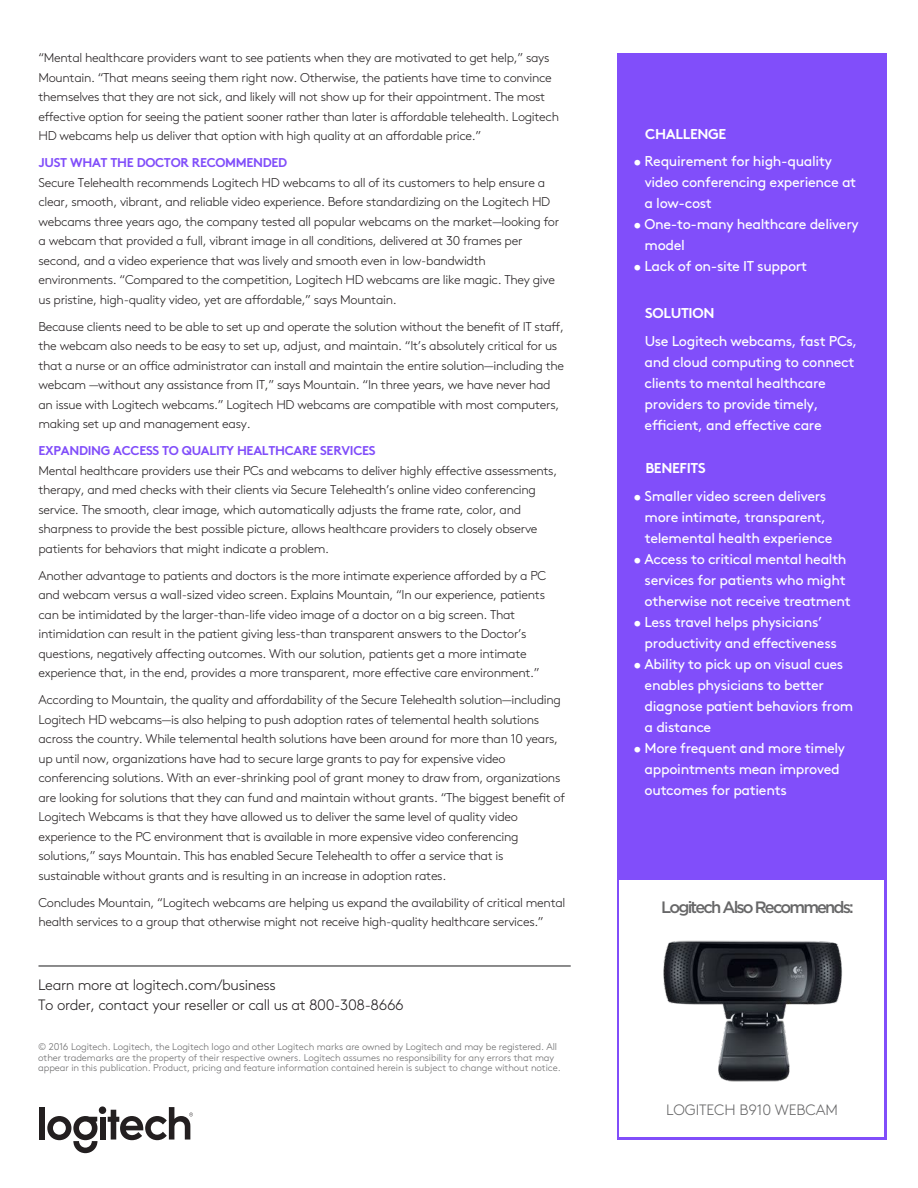
<style>
.page{position:relative;width:918px;height:1188px;background:#fff}
.page>*{position:absolute;margin:0;border:0;box-sizing:border-box;transform-origin:0 0}
.t1{font:500 16.5px "Gotham";letter-spacing:-.115em;color:#676768}
.t2{font:300 15px/19.5px "Brown Std";letter-spacing:-.025em;color:#231f20}
.t3{font:300 15px "Brown Std";letter-spacing:-.01em;color:#676768}
.t4{font:14.25px/21px "Brown Std";letter-spacing:-.025em;color:#fff}
.t5{font:700 14.25px "Brown Std";letter-spacing:-.025em;color:#fff}
.t6{font:300 12.75px/19.5px "Brown Std";letter-spacing:-.025em;color:#231f20}
.t7{font:700 12.75px "Brown Std";letter-spacing:-.025em;color:#814efa}
.t8{font:300 9.75px/10.8px "Brown Std";letter-spacing:-.01em;color:#676768}
</style>
<div class="page">
<div style="left:40px;top:1107px;width:5px;height:33px;background:#231f20"></div>
<div style="left:100px;top:1117px;width:5px;height:23px;background:#231f20"></div>
<svg style="left:47px;top:1116px;width:50px;height:37px"></svg>
<svg style="left:108px;top:1107px;width:85px;height:33px"></svg>
<div style="left:99px;top:1106px;width:7px;height:8px;background:#231f20;border-radius:50%"></div>
<div style="left:617px;top:53px;width:270px;height:1087px;background:#814efa"></div>
<div style="left:620px;top:880px;width:264px;height:257px;background:#fff"></div>
<hr style="left:38px;top:965px;width:533px;height:2px;background:#676768">
<img style="left:663px;top:940px;width:179px;height:142px">
<p class="t6" style="left:38px;top:48px;width:522px">“Mental healthcare providers want to see patients when they are motivated to get help,” says Mountain. “That means seeing them right now. Otherwise, the patients have time to convince themselves that they are not sick, and likely will not show up for their appointment. The most effective option for seeing the patient sooner rather than later is affordable telehealth. Logitech HD webcams help us deliver that option with high quality at an affordable price.”</p>
<p class="t7" style="left:38px;top:155px;width:250px">JUST WHAT THE DOCTOR RECOMMENDED</p>
<p class="t6" style="left:38px;top:173px;width:522px">Secure Telehealth recommends Logitech HD webcams to all of its customers to help ensure a clear, smooth, vibrant, and reliable video experience. Before standardizing on the Logitech HD webcams three years ago, the company tested all popular webcams on the market—looking for a webcam that provided a full, vibrant image in all conditions, delivered at 30 frames per second, and a video experience that was lively and smooth even in low-bandwidth environments. “Compared to the competition, Logitech HD webcams are like magic. They give us pristine, high-quality video, yet are affordable,” says Mountain.</p>
<p class="t6" style="left:38px;top:317px;width:527px">Because clients need to be able to set up and operate the solution without the benefit of IT staff, the webcam also needs to be easy to set up, adjust, and maintain. “It’s absolutely critical for us that a nurse or an office administrator can install and maintain the entire solution—including the webcam —without any assistance from IT,” says Mountain. “In three years, we have never had an issue with Logitech webcams.” Logitech HD webcams are compatible with most computers, making set up and management easy.</p>
<p class="t7" style="left:38px;top:443px;width:339px">EXPANDING ACCESS TO QUALITY HEALTHCARE SERVICES</p>
<p class="t6" style="left:38px;top:461px;width:520px">Mental healthcare providers use their PCs and webcams to deliver highly effective assessments, therapy, and med checks with their clients via Secure Telehealth’s online video conferencing service. The smooth, clear image, which automatically adjusts the frame rate, color, and sharpness to provide the best possible picture, allows healthcare providers to closely observe patients for behaviors that might indicate a problem.</p>
<p class="t6" style="left:38px;top:566px;width:509px">Another advantage to patients and doctors is the more intimate experience afforded by a PC and webcam versus a wall-sized video screen. Explains Mountain, “In our experience, patients can be intimidated by the larger-than-life video image of a doctor on a big screen. That intimidation can result in the patient giving less-than transparent answers to the Doctor’s questions, negatively affecting outcomes. With our solution, patients get a more intimate experience that, in the end, provides a more transparent, more effective care environment.”</p>
<p class="t6" style="left:38px;top:690px;width:528px">According to Mountain, the quality and affordability of the Secure Telehealth solution—including Logitech HD webcams—is also helping to push adoption rates of telemental health solutions across the country. While telemental health solutions have been around for more than 10 years, up until now, organizations have had to secure large grants to pay for expensive video conferencing solutions. With an ever-shrinking pool of grant money to draw from, organizations are looking for solutions that they can fund and maintain without grants. “The biggest benefit of Logitech Webcams is that they have allowed us to deliver the same level of quality video experience to the PC environment that is available in more expensive video conferencing solutions,” says Mountain. This has enabled Secure Telehealth to offer a service that is sustainable without grants and is resulting in an increase in adoption rates.</p>
<p class="t6" style="left:38px;top:893px;width:528px">Concludes Mountain, “Logitech webcams are helping us expand the availability of critical mental health services to a group that otherwise might not receive high-quality healthcare services.”</p>
<p class="t1" style="left:661px;top:898px;width:194px">Logitech Also Recommends:</p>
<p class="t5" style="left:645px;top:125px;width:83px">CHALLENGE</p>
<p class="t4" style="left:645px;top:151px;width:213px;text-indent:-11px">• Requirement for high-quality video conferencing experience at a low-cost</p>
<p class="t4" style="left:645px;top:214px;width:216px;text-indent:-11px">• One-to-many healthcare delivery model</p>
<p class="t4" style="left:633px;top:256px;width:175px">• Lack of on-site IT support</p>
<p class="t5" style="left:645px;top:305px;width:71px">SOLUTION</p>
<p class="t4" style="left:645px;top:331px;width:214px">Use Logitech webcams, fast PCs, and cloud computing to connect clients to mental healthcare providers to provide timely, efficient, and effective care</p>
<p class="t5" style="left:645px;top:460px;width:62px">BENEFITS</p>
<p class="t4" style="left:645px;top:486px;width:189px;text-indent:-11px">• Smaller video screen delivers more intimate, transparent, telemental health experience</p>
<p class="t4" style="left:645px;top:549px;width:208px;text-indent:-11px">• Access to critical mental health services for patients who might otherwise not receive treatment</p>
<p class="t4" style="left:645px;top:612px;width:194px;text-indent:-11px">• Less travel helps physicians’ productivity and effectiveness</p>
<p class="t4" style="left:645px;top:654px;width:210px;text-indent:-11px">• Ability to pick up on visual cues enables physicians to better diagnose patient behaviors from a distance</p>
<p class="t4" style="left:645px;top:738px;width:202px;text-indent:-11px">• More frequent and more timely appointments mean improved outcomes for patients</p>
<p class="t2" style="left:38px;top:975px;width:367px">Learn more at logitech.com/business<br>To order, contact your reseller or call us at 800-308-8666</p>
<p class="t8" style="left:38px;top:1041px;width:524px">© 2016 Logitech. Logitech, the Logitech logo and other Logitech marks are owned by Logitech and may be registered. All other trademarks are the property of their respective owners. Logitech assumes no responsibility for any errors that may appear in this publication. Product, pricing and feature information contained herein is subject to change without notice.</p>
<p class="t3" style="left:666px;top:1102px;width:173px">LOGITECH B910 WEBCAM</p>
</div>
